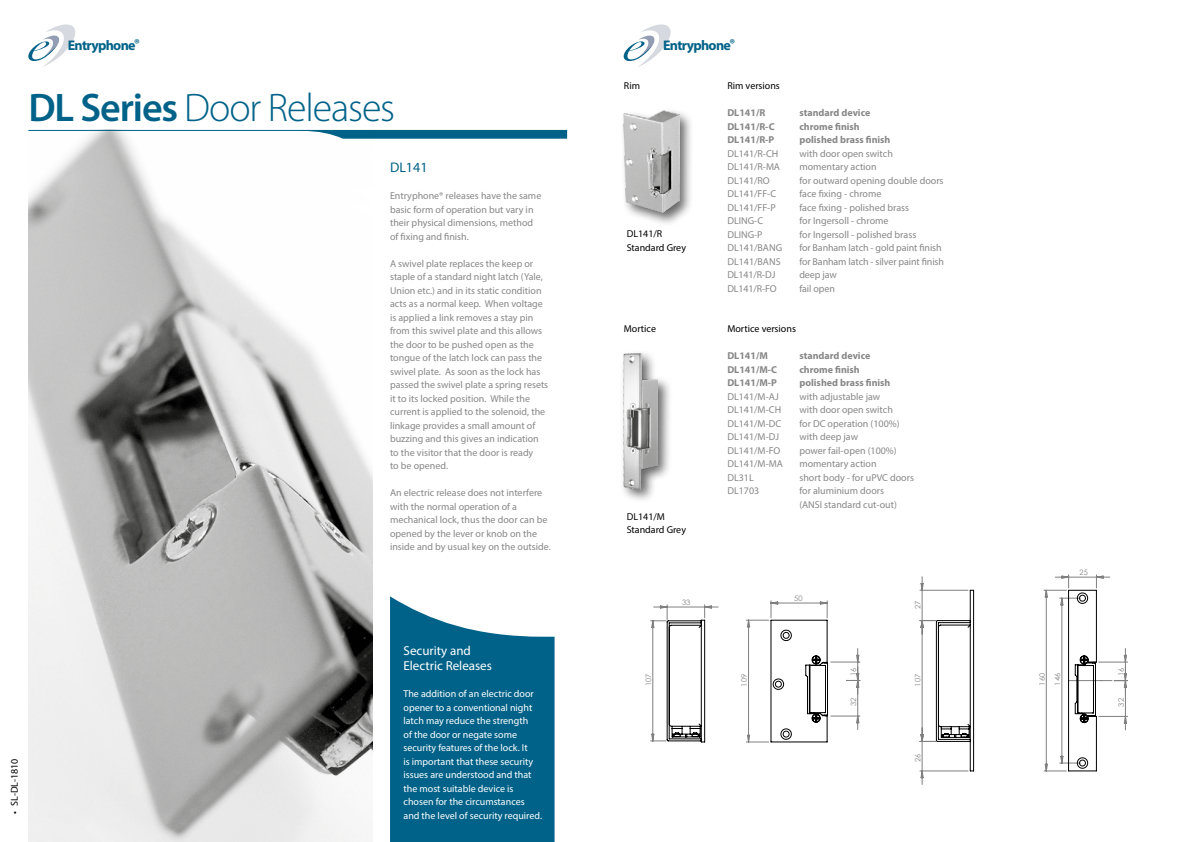
<style>
.page{position:relative;width:1191px;height:842px;background:#fff}
.page>*{position:absolute;margin:0;border:0;box-sizing:border-box;transform-origin:0 0}
.t1{font:300 40px "Myriad Pro";letter-spacing:-.03em;color:#006288}
.t2{font:700 14px "Myriad Pro";letter-spacing:-.05em;color:#006288}
.t3{font:14px "Myriad Pro";color:#006288}
.t4{font:13px/15.6px "Myriad Pro";color:#fff}
.t5{font:10px/13.5px "Myriad Pro";color:#878787}
.t6{font:10px/13.5px "Myriad Pro";color:#fff}
.t7{font:700 10px "Myriad Pro";color:#878787}
.t8{font:10px/13.5px "Myriad Pro";color:#000}
.t9{font:7.5px "Century Gothic";color:#808080}
.t10{font:7.4px/15.6px "Century Gothic";color:#808080}
.s1{font-weight:600;font-size:13px}
.s2{font-weight:600}
</style>
<div class="page">
<img style="left:28px;top:131px;width:344px;height:711px">
<svg style="left:28px;top:24px;width:48px;height:43px"></svg>
<svg style="left:623px;top:24px;width:48px;height:43px"></svg>
<hr style="left:28px;top:130px;width:539px;height:1px;background:#006288">
<svg style="left:297px;top:130px;width:271px;height:9px"></svg>
<div style="left:620px;top:108px;width:73px;height:119px;background:#000;opacity:.6"></div>
<img style="left:624px;top:111px;width:55px;height:101px">
<div style="left:620px;top:350px;width:52px;height:153px;background:#000;opacity:.6"></div>
<img style="left:624px;top:354px;width:33px;height:135px">
<svg style="left:287px;top:596px;width:268px;height:246px;fill:#006288"></svg>
<svg style="left:650px;top:600px;width:210px;height:143px"></svg>
<svg style="left:919px;top:574px;width:209px;height:211px"></svg>
<svg style="left:935px;top:590px;width:177px;height:182px"></svg>
<h2 class="t2" style="left:68px;top:36px;width:74px">Entryphone<span class="s1">®</span></h2>
<h2 class="t2" style="left:663px;top:36px;width:74px">Entryphone<span class="s1">®</span></h2>
<h1 class="t1" style="left:28px;top:85px;width:368px"><span class="s2">DL Series</span> Door Releases</h1>
<h2 class="t3" style="left:390px;top:159px;width:39px">DL141</h2>
<p class="t5" style="left:390px;top:189px;width:153px">Entryphone® releases have the same basic form of operation but vary in their physical dimensions, method of fixing and finish.</p>
<p class="t5" style="left:390px;top:256px;width:160px">A swivel plate replaces the keep or staple of a standard night latch (Yale, Union etc.) and in its static condition acts as a normal keep. When voltage is applied a link removes a stay pin from this swivel plate and this allows the door to be pushed open as the tongue of the latch lock can pass the swivel plate. As soon as the lock has passed the swivel plate a spring resets it to its locked position. While the current is applied to the solenoid, the linkage provides a small amount of buzzing and this gives an indication to the visitor that the door is ready<br>to be opened.</p>
<p class="t5" style="left:390px;top:486px;width:162px">An electric release does not interfere with the normal operation of a mechanical lock, thus the door can be opened by the lever or knob on the inside and by usual key on the outside.</p>
<p class="t8" style="left:624px;top:79px;width:18px">Rim</p>
<p class="t8" style="left:626px;top:227px;width:61px">DL141/R<br>Standard Grey</p>
<p class="t8" style="left:624px;top:322px;width:34px">Mortice</p>
<p class="t8" style="left:626px;top:509px;width:61px">DL141/M<br>Standard Grey</p>
<p class="t8" style="left:727px;top:79px;width:54px">Rim versions</p>
<p class="t7" style="left:727px;top:106px;width:39px">DL141/R</p>
<p class="t7" style="left:799px;top:106px;width:72px">standard device</p>
<p class="t7" style="left:727px;top:120px;width:49px">DL141/R-C</p>
<p class="t7" style="left:799px;top:120px;width:62px">chrome finish</p>
<p class="t7" style="left:727px;top:133px;width:48px">DL141/R-P</p>
<p class="t7" style="left:799px;top:133px;width:93px">polished brass finish</p>
<p class="t5" style="left:727px;top:146px;width:53px">DL141/R-CH</p>
<p class="t5" style="left:799px;top:146px;width:95px">with door open switch</p>
<p class="t5" style="left:727px;top:160px;width:54px">DL141/R-MA</p>
<p class="t5" style="left:799px;top:160px;width:79px">momentary action</p>
<p class="t5" style="left:727px;top:173px;width:44px">DL141/RO</p>
<p class="t5" style="left:799px;top:173px;width:146px">for outward opening double doors</p>
<p class="t5" style="left:727px;top:187px;width:50px">DL141/FF-C</p>
<p class="t5" style="left:799px;top:187px;width:83px">face fixing - chrome</p>
<p class="t5" style="left:727px;top:200px;width:50px">DL141/FF-P</p>
<p class="t5" style="left:799px;top:200px;width:111px">face fixing - polished brass</p>
<p class="t5" style="left:727px;top:214px;width:37px">DLING-C</p>
<p class="t5" style="left:799px;top:214px;width:91px">for Ingersoll - chrome</p>
<p class="t5" style="left:727px;top:227px;width:37px">DLING-P</p>
<p class="t5" style="left:799px;top:227px;width:118px">for Ingersoll - polished brass</p>
<p class="t5" style="left:727px;top:241px;width:56px">DL141/BANG</p>
<p class="t5" style="left:799px;top:241px;width:144px">for Banham latch - gold paint finish</p>
<p class="t5" style="left:727px;top:254px;width:55px">DL141/BANS</p>
<p class="t5" style="left:799px;top:254px;width:146px">for Banham latch - silver paint finish</p>
<p class="t5" style="left:727px;top:268px;width:50px">DL141/R-DJ</p>
<p class="t5" style="left:799px;top:268px;width:39px">deep jaw</p>
<p class="t5" style="left:727px;top:281px;width:51px">DL141/R-FO</p>
<p class="t5" style="left:799px;top:281px;width:37px">fail open</p>
<p class="t8" style="left:727px;top:322px;width:70px">Mortice versions</p>
<p class="t7" style="left:727px;top:349px;width:42px">DL141/M</p>
<p class="t7" style="left:799px;top:349px;width:72px">standard device</p>
<p class="t7" style="left:727px;top:363px;width:51px">DL141/M-C</p>
<p class="t7" style="left:799px;top:363px;width:62px">chrome finish</p>
<p class="t7" style="left:727px;top:376px;width:51px">DL141/M-P</p>
<p class="t7" style="left:799px;top:376px;width:93px">polished brass finish</p>
<p class="t5" style="left:727px;top:389px;width:53px">DL141/M-AJ</p>
<p class="t5" style="left:799px;top:389px;width:82px">with adjustable jaw</p>
<p class="t5" style="left:727px;top:403px;width:55px">DL141/M-CH</p>
<p class="t5" style="left:799px;top:403px;width:95px">with door open switch</p>
<p class="t5" style="left:727px;top:416px;width:55px">DL141/M-DC</p>
<p class="t5" style="left:799px;top:416px;width:102px">for DC operation (100%)</p>
<p class="t5" style="left:727px;top:430px;width:53px">DL141/M-DJ</p>
<p class="t5" style="left:799px;top:430px;width:60px">with deep jaw</p>
<p class="t5" style="left:727px;top:443px;width:55px">DL141/M-FO</p>
<p class="t5" style="left:799px;top:443px;width:99px">power fail-open (100%)</p>
<p class="t5" style="left:727px;top:457px;width:57px">DL141/M-MA</p>
<p class="t5" style="left:799px;top:457px;width:79px">momentary action</p>
<p class="t5" style="left:727px;top:470px;width:28px">DL31L</p>
<p class="t5" style="left:799px;top:470px;width:116px">short body - for uPVC doors</p>
<p class="t5" style="left:727px;top:484px;width:33px">DL1703</p>
<p class="t5" style="left:799px;top:484px;width:99px">for aluminium doors (ANSI standard cut-out)</p>
<p class="t8" style="left:7px;top:814px;width:56px;rotate:-90deg">• SL-DL-1810</p>
<h3 class="t4" style="left:403px;top:642px;width:90px">Security and<br>Electric Releases</h3>
<p class="t6" style="left:403px;top:687px;width:140px">The addition of an electric door opener to a conventional night latch may reduce the strength<br>of the door or negate some security features of the lock. It<br>is important that these security issues are understood and that the most suitable device is chosen for the circumstances and the level of security required.</p>
<p class="t9" style="left:682px;top:597px;width:10px">33</p>
<p class="t9" style="left:643px;top:686px;width:14px;rotate:-90deg">107</p>
<p class="t9" style="left:739px;top:686px;width:14px;rotate:-90deg">109</p>
<p class="t9" style="left:794px;top:593px;width:10px">50</p>
<p class="t9" style="left:848px;top:676px;width:10px;rotate:-90deg">16</p>
<p class="t9" style="left:848px;top:706px;width:10px;rotate:-90deg">32</p>
<p class="t10" style="left:910px;top:609px;width:10px;rotate:-90deg">27</p>
<p class="t10" style="left:910px;top:686px;width:14px;rotate:-90deg">107</p>
<p class="t10" style="left:910px;top:762px;width:10px;rotate:-90deg">26</p>
<p class="t9" style="left:1079px;top:567px;width:10px">25</p>
<p class="t10" style="left:1034px;top:685px;width:14px;rotate:-90deg">160<br>146</p>
<p class="t10" style="left:1113px;top:676px;width:10px;rotate:-90deg">16</p>
<p class="t10" style="left:1113px;top:706px;width:10px;rotate:-90deg">32</p>
</div>
